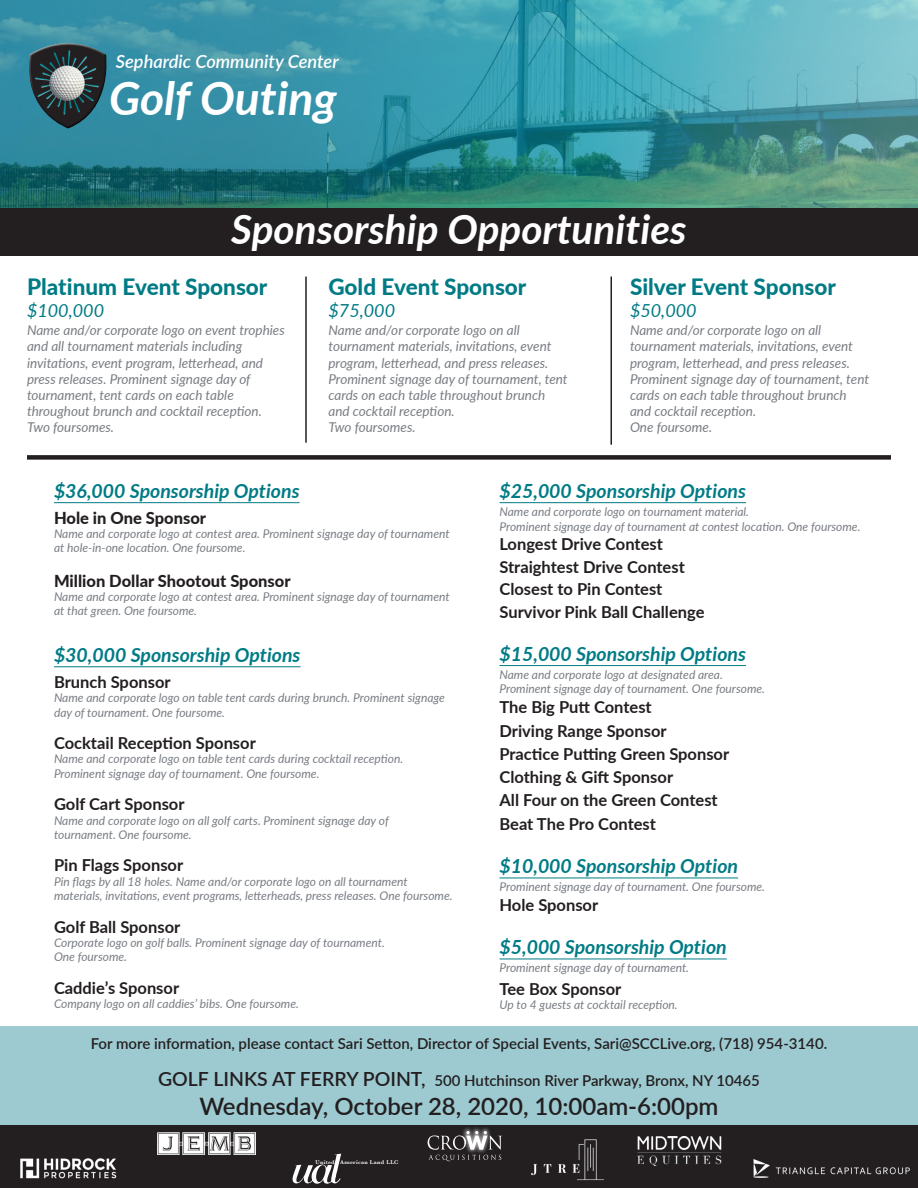
<style>
.page{position:relative;width:918px;height:1188px;background:#fff}
.page>*{position:absolute;margin:0;border:0;box-sizing:border-box;transform-origin:0 0}
.t1{font:italic 700 46.2px "Lato";color:#fff}
.t2{font:italic 700 40.5px "Lato";color:#fff}
.t3{font:600 24px "Lato";color:#231f20}
.t4{font:800 22.5px "Lato";color:#007b85}
.t5{font:italic 700 19.5px "Lato";color:#007b85}
.t6{font:italic 600 18.15px "Lato";color:#fff}
.t7{font:italic 18px "Lato";color:#007b85}
.t8{font:700 16.5px/23.4px "Lato";color:#231f20}
.t9{font:800 16.5px "Lato";color:#231f20}
.t10{font:600 15px "Lato";color:#231f20}
.t11{font:italic 13.5px/16.2px "Lato";color:#787d83}
.t12{font:italic 12px/14.4px "Lato";color:#787d83}
.t13{font:600 5.7px "Baskerville";letter-spacing:.05em;color:#fff}
.s1{font-size:19.5px}
</style>
<div class="page">
<svg style="left:0;top:0;width:918px;height:208px;background:#3e959f"></svg>
<div style="left:0;top:208px;width:918px;height:48px;background:#231f20"></div>
<div style="left:27px;top:455px;width:864px;height:5px;background:#231f20"></div>
<div style="left:0;top:1026px;width:918px;height:103px;background:#9dcad1"></div>
<hr style="left:54px;top:502px;width:246px;height:1px;background:#007b85">
<hr style="left:54px;top:666px;width:247px;height:1px;background:#007b85">
<hr style="left:500px;top:502px;width:246px;height:1px;background:#007b85">
<hr style="left:500px;top:665px;width:246px;height:1px;background:#007b85">
<hr style="left:500px;top:877px;width:238px;height:1px;background:#007b85">
<hr style="left:500px;top:958px;width:227px;height:1px;background:#007b85">
<hr style="left:305px;top:277px;width:2px;height:166px;background:#231f20">
<hr style="left:610px;top:277px;width:2px;height:168px;background:#231f20">
<svg style="left:29px;top:43px;width:78px;height:86px;background:#306979"></svg>
<div style="left:34px;top:50px;width:67px;height:68px;background:#fff;opacity:.75"></div>
<div style="left:34px;top:49px;width:67px;height:66px;background:#231f20;opacity:.75"></div>
<img style="left:48px;top:65px;width:37px;height:36px">
<div style="left:0;top:1125px;width:918px;height:63px;background:#231f20"></div>
<img style="left:20px;top:1158px;width:97px;height:21px">
<img style="left:158px;top:1132px;width:97px;height:22px">
<img style="left:638px;top:1136px;width:84px;height:29px">
<div style="left:461px;top:1126px;width:31px;height:29px;background:#fff;opacity:.6"></div>
<svg style="left:428px;top:1131px;width:74px;height:30px"></svg>
<svg style="left:292px;top:1154px;width:49px;height:30px"></svg>
<img style="left:531px;top:1139px;width:73px;height:42px">
<img style="left:753px;top:1159px;width:157px;height:19px">
<h3 class="t6" style="left:116px;top:48px;width:224px">Sephardic Community Center</h3>
<h1 class="t1" style="left:109px;top:64px;width:229px">Golf Outing</h1>
<h2 class="t2" style="left:231px;top:200px;width:457px">Sponsorship Opportunities</h2>
<h3 class="t4" style="left:27px;top:270px;width:242px">Platinum Event Sponsor</h3>
<h3 class="t7" style="left:27px;top:298px;width:79px">$100,000</h3>
<p class="t11" style="left:27px;top:322px;width:259px">Name and/or corporate logo on event trophies and all tournament materials including invitations, event program, letterhead, and press releases. Prominent signage day of tournament, tent cards on each table throughout brunch and cocktail reception.<br>Two foursomes.</p>
<h3 class="t4" style="left:328px;top:270px;width:199px">Gold Event Sponsor</h3>
<h3 class="t7" style="left:328px;top:298px;width:68px">$75,000</h3>
<p class="t11" style="left:328px;top:322px;width:241px">Name and/or corporate logo on all tournament materials, invitations, event program, letterhead, and press releases.<br>Prominent signage day of tournament, tent cards on each table throughout brunch and cocktail reception.<br>Two foursomes.</p>
<h3 class="t4" style="left:630px;top:270px;width:207px">Silver Event Sponsor</h3>
<h3 class="t7" style="left:630px;top:298px;width:68px">$50,000</h3>
<p class="t11" style="left:630px;top:322px;width:241px">Name and/or corporate logo on all tournament materials, invitations, event program, letterhead, and press releases.<br>Prominent signage day of tournament, tent cards on each table throughout brunch and cocktail reception.<br>One foursome.</p>
<h3 class="t5" style="left:54px;top:477px;width:247px">$36,000 Sponsorship Options</h3>
<h3 class="t9" style="left:54px;top:505px;width:154px">Hole in One Sponsor</h3>
<p class="t12" style="left:54px;top:526px;width:397px">Name and corporate logo at contest area. Prominent signage day of tournament at hole-in-one location. One foursome.</p>
<h3 class="t9" style="left:54px;top:568px;width:238px">Million Dollar Shootout Sponsor</h3>
<p class="t12" style="left:54px;top:589px;width:397px">Name and corporate logo at contest area. Prominent signage day of tournament at that green. One foursome.</p>
<h3 class="t5" style="left:54px;top:641px;width:248px">$30,000 Sponsorship Options</h3>
<h3 class="t8" style="left:54px;top:669px;width:118px">Brunch Sponsor</h3>
<p class="t12" style="left:54px;top:690px;width:392px">Name and corporate logo on table tent cards during brunch. Prominent signage day of tournament. One foursome.</p>
<h3 class="t8" style="left:54px;top:731px;width:203px">Cocktail Reception Sponsor</h3>
<p class="t12" style="left:54px;top:751px;width:351px">Name and corporate logo on table tent cards during cocktail reception.<br>Prominent signage day of tournament. One foursome.</p>
<h3 class="t8" style="left:54px;top:792px;width:132px">Golf Cart Sponsor</h3>
<p class="t12" style="left:54px;top:813px;width:336px">Name and corporate logo on all golf carts. Prominent signage day of tournament. One foursome.</p>
<h3 class="t8" style="left:54px;top:853px;width:131px">Pin Flags Sponsor</h3>
<p class="t12" style="left:54px;top:874px;width:400px">Pin flags by all 18 holes. Name and/or corporate logo on all tournament materials, invitations, event programs, letterheads, press releases. One foursome.</p>
<h3 class="t8" style="left:54px;top:914px;width:128px">Golf Ball Sponsor</h3>
<p class="t12" style="left:54px;top:935px;width:332px">Corporate logo on golf balls. Prominent signage day of tournament.<br>One foursome.</p>
<h3 class="t8" style="left:54px;top:975px;width:127px">Caddie’s Sponsor</h3>
<p class="t12" style="left:54px;top:996px;width:246px">Company logo on all caddies’ bibs. One foursome.</p>
<h3 class="t5" style="left:500px;top:477px;width:248px">$25,000 Sponsorship Options</h3>
<p class="t12" style="left:500px;top:504px;width:363px">Name and corporate logo on tournament material.<br>Prominent signage day of tournament at contest location. One foursome.</p>
<h3 class="t8" style="left:500px;top:532px;width:207px;line-height:22.5px">Longest Drive Contest<br>Straightest Drive Contest<br>Closest to Pin Contest<br>Survivor Pink Ball Challenge</h3>
<h3 class="t5" style="left:500px;top:640px;width:248px">$15,000 Sponsorship Options</h3>
<p class="t12" style="left:500px;top:667px;width:267px">Name and corporate logo at designated area.<br>Prominent signage day of tournament. One foursome.</p>
<h3 class="t8" style="left:500px;top:695px;width:231px">The Big Putt Contest<br>Driving Range Sponsor<br>Practice Putting Green Sponsor<br>Clothing &amp; Gift Sponsor<br>All Four on the Green Contest<br>Beat The Pro Contest</h3>
<h3 class="t5" style="left:500px;top:852px;width:240px">$10,000 Sponsorship Option</h3>
<p class="t12" style="left:500px;top:879px;width:267px">Prominent signage day of tournament. One foursome.</p>
<h3 class="t8" style="left:500px;top:893px;width:100px">Hole Sponsor</h3>
<h3 class="t5" style="left:500px;top:933px;width:229px">$5,000 Sponsorship Option</h3>
<p class="t12" style="left:500px;top:960px;width:191px">Prominent signage day of tournament.</p>
<h3 class="t8" style="left:500px;top:977px;width:123px">Tee Box Sponsor</h3>
<p class="t12" style="left:500px;top:997px;width:180px">Up to 4 guests at cocktail reception.</p>
<p class="t10" style="left:91px;top:1032px;width:738px">For more information, please contact Sari Setton, Director of Special Events, Sari@SCCLive.org, (718) 954-3140.</p>
<p class="t10" style="left:158px;top:1070px;width:603px"><span class="s1">GOLF LINKS AT FERRY POINT,</span> 500 Hutchinson River Parkway, Bronx, NY 10465</p>
<h3 class="t3" style="left:199px;top:1089px;width:521px">Wednesday, October 28, 2020, 10:00am-6:00pm</h3>
<p class="t13" style="left:315px;top:1159px;width:84px">United American Land LLC</p>
</div>
